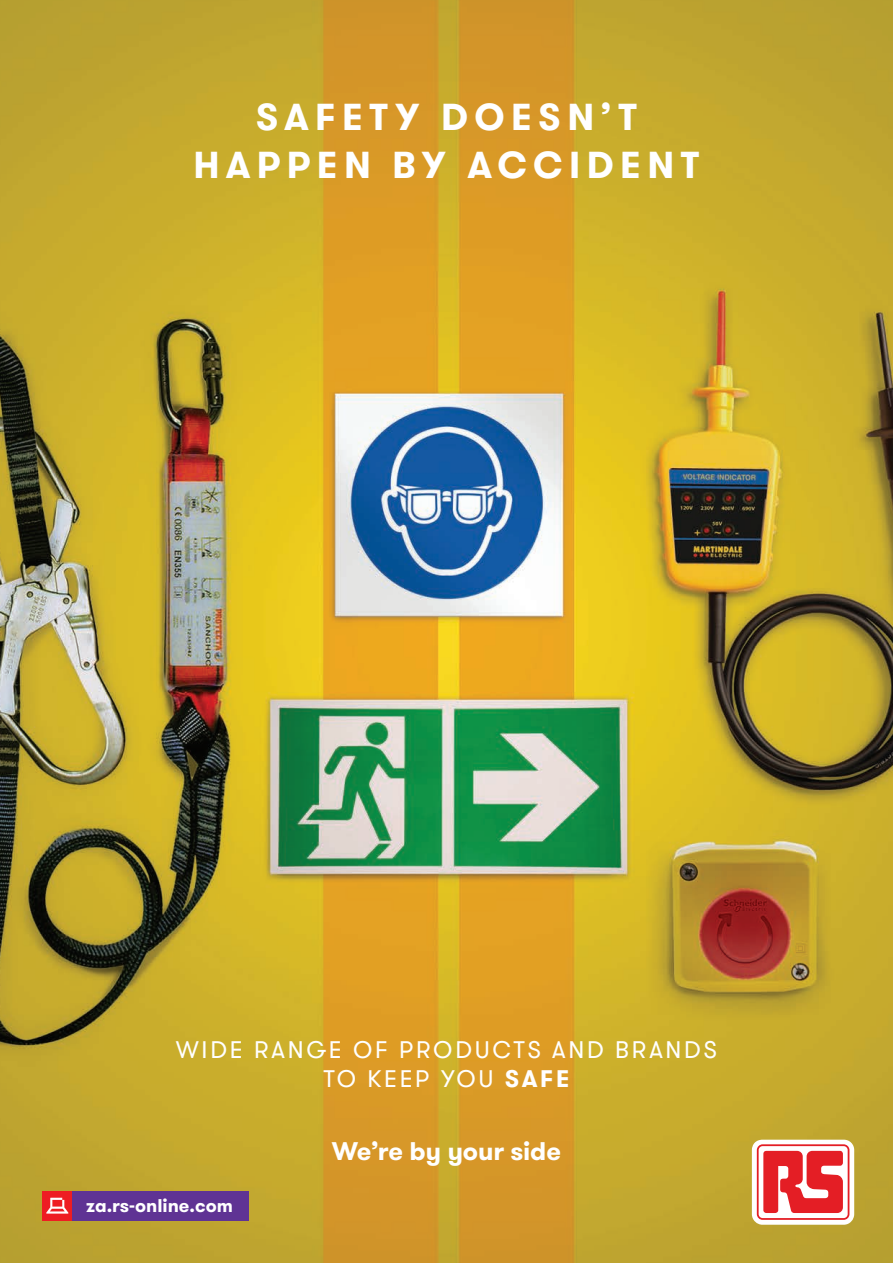
<style>
.page{position:relative;width:893px;height:1263px;background:#fff}
.page>*{position:absolute;margin:0;border:0;box-sizing:border-box;transform-origin:0 0}
.t1{font:700 37.5px/48px "GT Walsheim Pro";letter-spacing:.165em;color:#fff;text-align:center}
.t2{font:700 25.5px "GT Walsheim Pro";letter-spacing:-.005em;color:#fff}
.t3{font:24px/28.8px "GT Walsheim Pro";letter-spacing:.11em;color:#fff;text-align:center}
.t4{font:700 18.45px "GT Walsheim Pro";color:#fff}
.s1{font-weight:700}
</style>
<div class="page">
<img style="left:0;top:0;width:893px;height:1263px">
<div style="left:752px;top:1140px;width:102px;height:85px;background:#fff;border-radius:11px"></div>
<svg style="left:757px;top:1144px;width:92px;height:76px"></svg>
<div style="left:759px;top:1146px;width:89px;height:72px;background:#fff;border-radius:4px"></div>
<svg style="left:763px;top:1151px;width:80px;height:62px"></svg>
<div style="left:71px;top:1191px;width:177px;height:29px;background:#5f3394"></div>
<div style="left:43px;top:1191px;width:29px;height:29px;background:#ee1d23"></div>
<svg style="left:46px;top:1198px;width:22px;height:15px"></svg>
<h1 class="t1" style="left:193px;top:93px;width:508px">SAFETY DOESN’T<br>HAPPEN BY ACCIDENT</h1>
<p class="t3" style="left:176px;top:1035px;width:543px">WIDE RANGE OF PRODUCTS AND BRANDS<br>TO KEEP YOU <span class="s1">SAFE</span></p>
<p class="t4" style="left:86px;top:1193px;width:148px">za.rs-online.com</p>
<p class="t2" style="left:332px;top:1134px;width:231px">We’re by your side</p>
</div>
